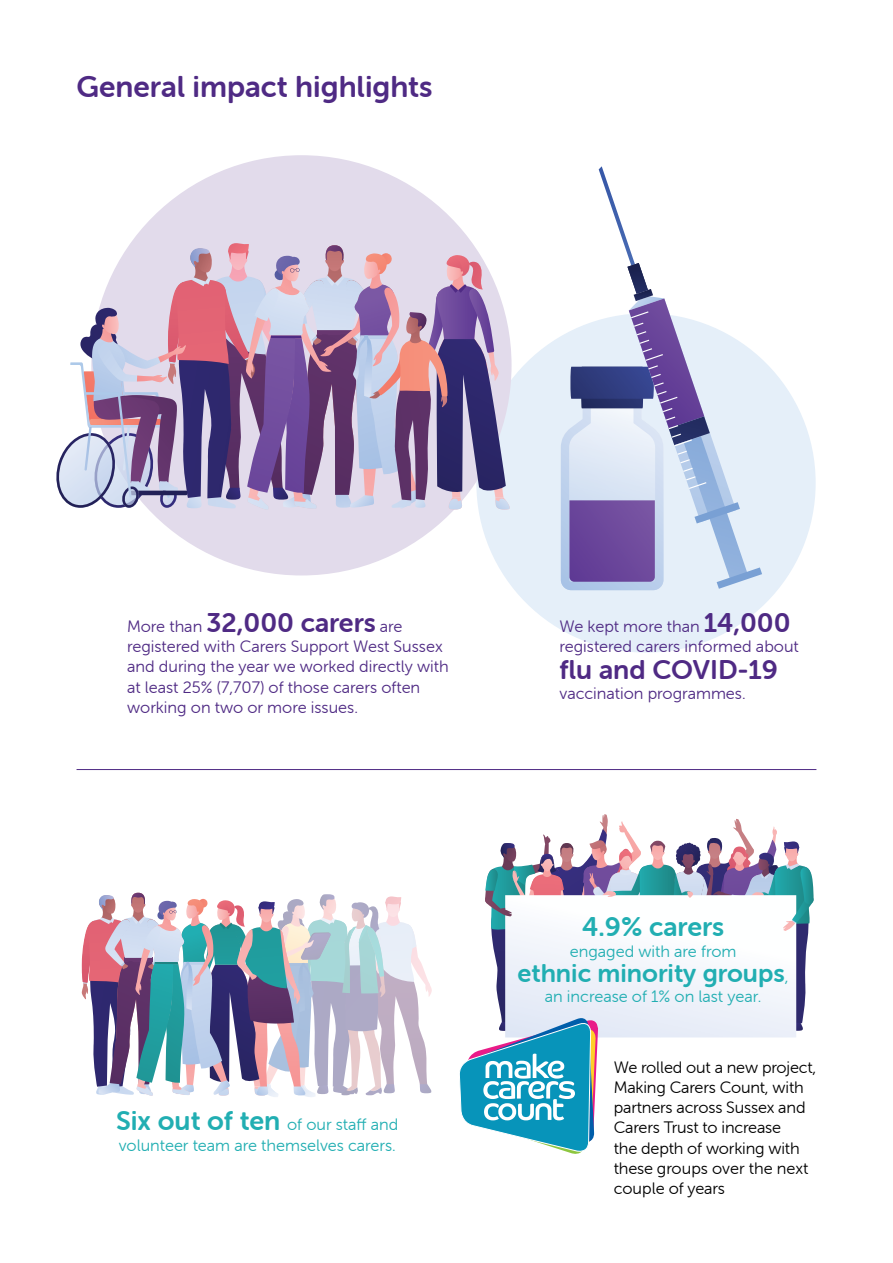
<style>
.page{position:relative;width:893px;height:1263px;background:#fff}
.page>*{position:absolute;margin:0;border:0;box-sizing:border-box;transform-origin:0 0}
.t1{font:30px "Museo Sans Rounded 700";color:#4f2a84}
.t2{font:27px "Museo Sans Rounded 700";color:#4f2a84}
.t3{font:27px "Museo Sans Rounded 700";color:#21aeb2}
.t4{font:25.5px "Museo Sans Rounded 700";color:#21aeb2}
.t5{font:16.5px/20.2px "Museo Sans Rounded 300";color:#4f2a84}
.t6{font:16.5px/20.2px "Museo Sans Rounded 300";letter-spacing:-.01em;color:#000}
.t7{font:16.5px/20.2px "Museo Sans Rounded 300";color:#21aeb2}
.s1{font-family:"Museo Sans Rounded 300";font-size:16.5px}
.s2{font-family:"Museo Sans Rounded 700";font-size:27px}
</style>
<div class="page">
<div style="left:476px;top:313px;width:340px;height:340px;background:#e5eff9;border-radius:50%"></div>
<div style="left:91px;top:155px;width:421px;height:420px;background:#e2dbeb;border-radius:50%"></div>
<svg style="left:56px;top:243px;width:455px;height:267px"></svg>
<svg style="left:561px;top:166px;width:201px;height:424px"></svg>
<hr style="left:77px;top:769px;width:739px;height:1px;background:#4f2a84">
<svg style="left:82px;top:893px;width:350px;height:204px"></svg>
<svg style="left:459px;top:814px;width:355px;height:340px"></svg>
<h1 class="t1" style="left:77px;top:70px;width:358px">General impact highlights</h1>
<h2 class="t2" style="left:127px;top:608px;width:277px"><span class="s1">More than</span> 32,000 carers <span class="s1">are</span></h2>
<p class="t5" style="left:127px;top:637px;width:323px">registered with Carers Support West Sussex and during the year we worked directly with at least 25% (7,707) of those carers often working on two or more issues.</p>
<p class="t5" style="left:559px;top:616px;width:241px">We kept more than <span class="s2">14,000 </span>registered carers informed about</p>
<h2 class="t2" style="left:559px;top:655px;width:220px">flu and COVID-19</h2>
<p class="t5" style="left:559px;top:684px;width:188px">vaccination programmes.</p>
<p class="t7" style="left:116px;top:1115px;width:284px"><span class="s2">Six out of ten</span> of our staff and volunteer team are themselves carers.</p>
<h2 class="t3" style="left:582px;top:912px;width:144px">4.9% carers</h2>
<p class="t7" style="left:570px;top:941px;width:168px">engaged with are from</p>
<h3 class="t4" style="left:518px;top:959px;width:273px">ethnic minority groups<span class="s1">,</span></h3>
<p class="t7" style="left:545px;top:987px;width:218px">an increase of 1% on last year.</p>
<p class="t6" style="left:614px;top:1057px;width:204px">We rolled out a new project,<br>Making Carers Count, with partners across Sussex and<br>Carers Trust to increase<br>the depth of working with these groups over the next couple of years</p>
</div>
